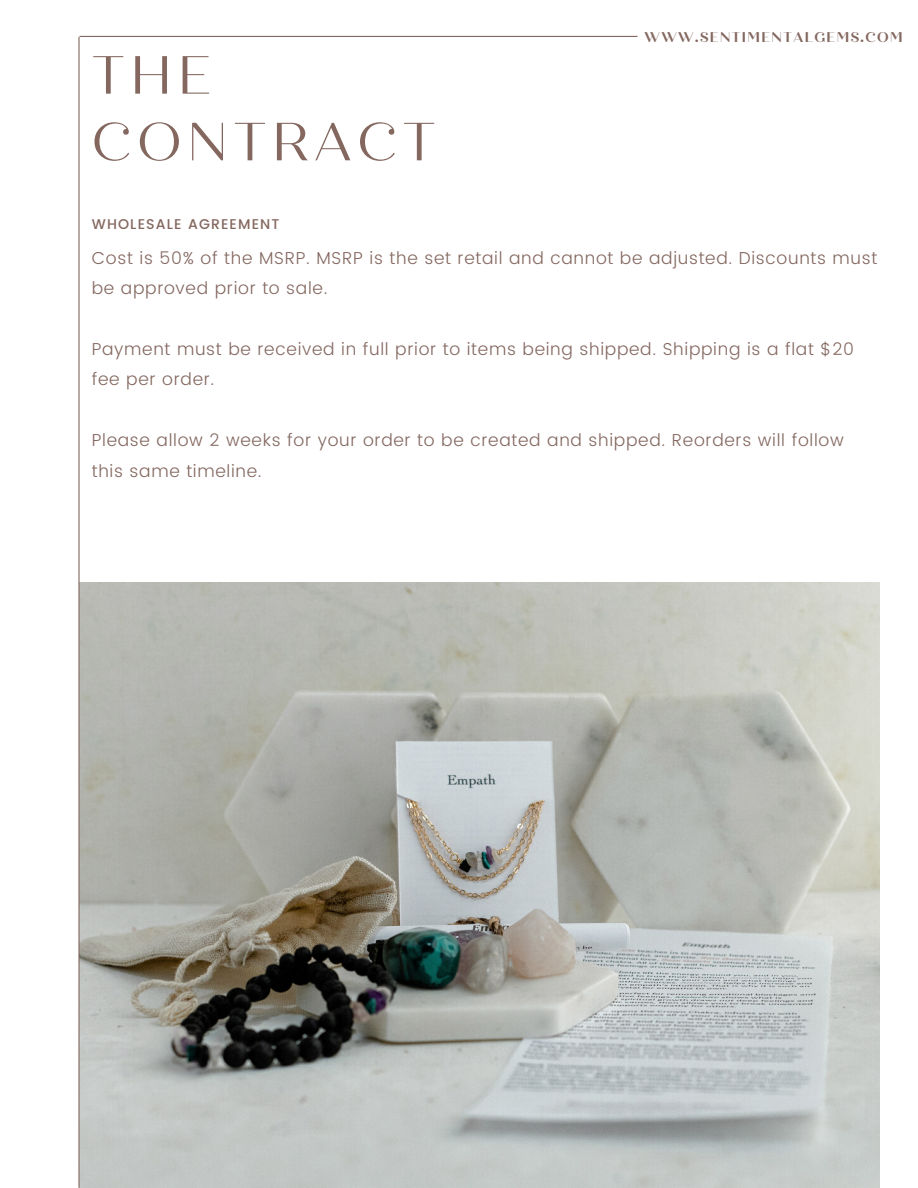
<style>
.page{position:relative;width:918px;height:1188px;background:#fff}
.page>*{position:absolute;margin:0;border:0;box-sizing:border-box;transform-origin:0 0}
.t1{font:53.55px "Quiche Display";letter-spacing:.1em;color:#846860}
.t2{font:300 17.25px/30.3px "Poppins";letter-spacing:.04em;color:#846860}
.t3{font:700 14.1px "Quiche Display";letter-spacing:.1em;color:#846860}
.t4{font:500 14.1px "Poppins";letter-spacing:.08em;color:#846860}
</style>
<div class="page">
<img style="left:80px;top:583px;width:799px;height:605px">
<hr style="left:80px;top:36px;width:558px;height:1px;background:#846860">
<hr style="left:78px;top:37px;width:2px;height:1151px;background:#846860">
<p class="t1" style="left:92px;top:43px;width:121px">THE</p>
<p class="t1" style="left:92px;top:110px;width:345px">CONTRACT</p>
<p class="t4" style="left:92px;top:216px;width:189px">WHOLESALE AGREEMENT</p>
<p class="t3" style="left:644px;top:28px;width:260px">WWW.SENTIMENTALGEMS.COM</p>
<p class="t2" style="left:92px;top:243px;width:787px">Cost is 50% of the MSRP. MSRP is the set retail and cannot be adjusted. Discounts must be approved prior to sale.</p>
<p class="t2" style="left:92px;top:334px;width:764px">Payment must be received in full prior to items being shipped. Shipping is a flat $20 fee per order.</p>
<p class="t2" style="left:92px;top:425px;width:753px">Please allow 2 weeks for your order to be created and shipped. Reorders will follow this same timeline.</p>
</div>
